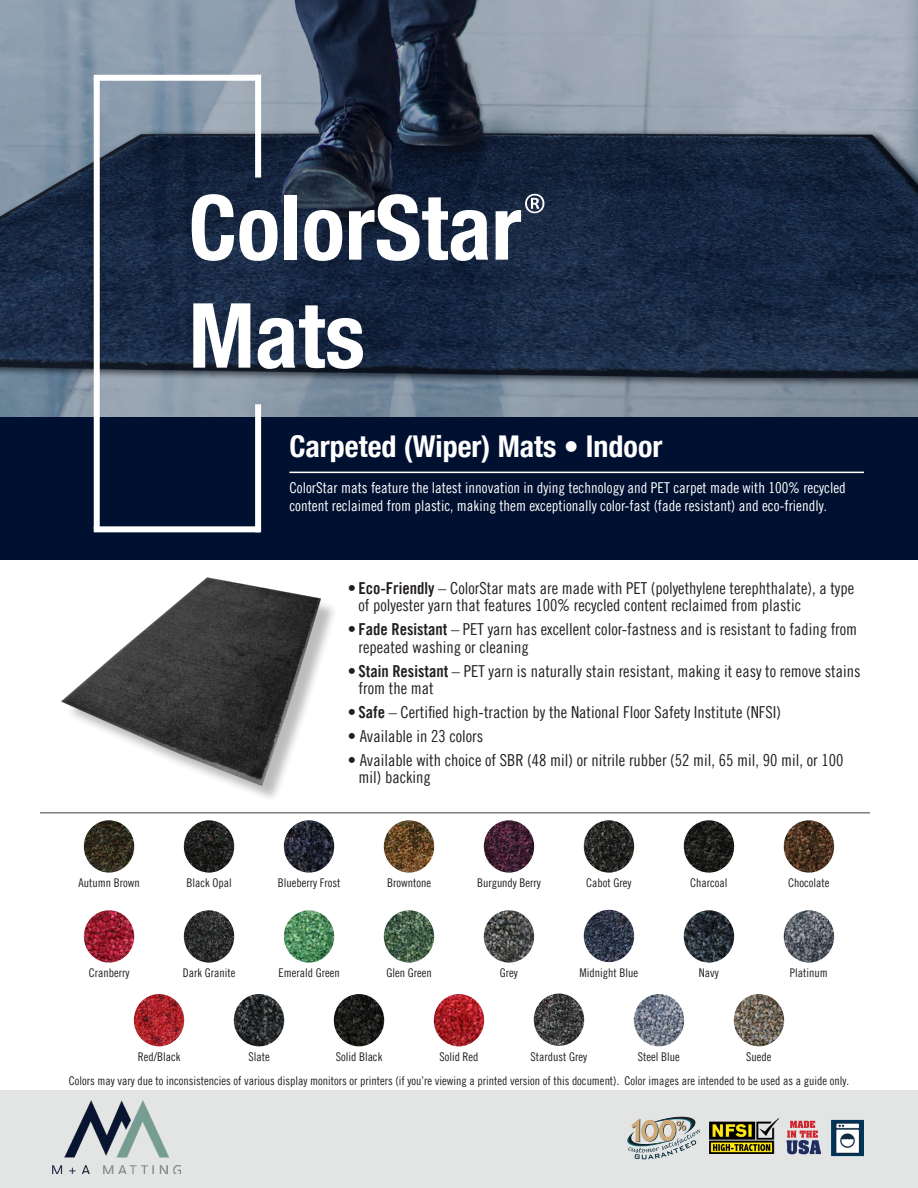
<style>
.page{position:relative;width:918px;height:1188px;background:#fff}
.page>*{position:absolute;margin:0;border:0;box-sizing:border-box;transform-origin:0 0}
.t1{font:700 condensed 90px "Helvetica Neue LT Pro";color:#fff}
.t2{font:700 condensed 30px "Helvetica Neue LT Pro";color:#fff}
.Bullet_Point_Body{font:16.5px/17.2px "Trade Gothic LT Pro Cn 18";color:#231f20}
.t3{font:15px/18px "Trade Gothic LT Pro Cn 18";color:#fff}
.t4{font:12px "Trade Gothic LT Pro Cn 18";color:#231f20}
.s1{font-family:"Trade Gothic LT Pro Bd Cn 20"}
</style>
<div class="page">
<div style="left:0;top:418px;width:918px;height:142px;background:#001030"></div>
<svg style="left:0;top:0;width:918px;height:418px;background:#465469"></svg>
<div style="left:255px;top:404px;width:6px;height:128px;background:#fff"></div>
<div style="left:94px;top:526px;width:166px;height:6px;background:#fff"></div>
<div style="left:94px;top:78px;width:6px;height:451px;background:#fff"></div>
<div style="left:255px;top:75px;width:6px;height:103px;background:#fff"></div>
<div style="left:94px;top:75px;width:165px;height:6px;background:#fff"></div>
<hr style="left:289px;top:472px;width:575px;height:1px;background:#fff">
<img style="left:61px;top:577px;width:273px;height:211px">
<hr style="left:40px;top:812px;width:830px;height:2px;background:#7b8080">
<div style="left:0;top:1091px;width:918px;height:97px;background:#e3e4e4"></div>
<img style="left:53px;top:1100px;width:127px;height:74px">
<img style="left:185px;top:912px;width:48px;height:49px">
<div style="left:182px;top:909px;width:54px;height:55px;border:2px solid #fff;border-radius:50%"></div>
<img style="left:85px;top:912px;width:48px;height:49px">
<div style="left:82px;top:909px;width:54px;height:55px;border:2px solid #fff;border-radius:50%"></div>
<img style="left:585px;top:822px;width:48px;height:49px">
<div style="left:582px;top:819px;width:54px;height:55px;border:2px solid #fff;border-radius:50%"></div>
<img style="left:485px;top:822px;width:48px;height:49px">
<div style="left:482px;top:819px;width:54px;height:55px;border:2px solid #fff;border-radius:50%"></div>
<img style="left:385px;top:822px;width:48px;height:49px">
<div style="left:382px;top:819px;width:54px;height:55px;border:2px solid #fff;border-radius:50%"></div>
<img style="left:285px;top:822px;width:48px;height:49px">
<div style="left:282px;top:819px;width:54px;height:55px;border:2px solid #fff;border-radius:50%"></div>
<img style="left:185px;top:822px;width:48px;height:49px">
<div style="left:182px;top:819px;width:54px;height:55px;border:2px solid #fff;border-radius:50%"></div>
<img style="left:85px;top:822px;width:48px;height:49px">
<div style="left:82px;top:819px;width:54px;height:55px;border:2px solid #fff;border-radius:50%"></div>
<img style="left:785px;top:912px;width:48px;height:49px">
<div style="left:782px;top:909px;width:54px;height:55px;border:2px solid #fff;border-radius:50%"></div>
<img style="left:685px;top:912px;width:48px;height:49px">
<div style="left:682px;top:909px;width:54px;height:55px;border:2px solid #fff;border-radius:50%"></div>
<img style="left:585px;top:911px;width:48px;height:50px">
<div style="left:582px;top:908px;width:54px;height:56px;border:2px solid #fff;border-radius:50%"></div>
<img style="left:485px;top:912px;width:48px;height:49px">
<div style="left:482px;top:909px;width:54px;height:55px;border:2px solid #fff;border-radius:50%"></div>
<img style="left:385px;top:912px;width:48px;height:49px">
<div style="left:382px;top:909px;width:54px;height:55px;border:2px solid #fff;border-radius:50%"></div>
<img style="left:285px;top:912px;width:48px;height:49px">
<div style="left:282px;top:909px;width:54px;height:55px;border:2px solid #fff;border-radius:50%"></div>
<img style="left:785px;top:822px;width:48px;height:49px">
<div style="left:782px;top:819px;width:54px;height:55px;border:2px solid #fff;border-radius:50%"></div>
<img style="left:685px;top:822px;width:48px;height:49px">
<div style="left:682px;top:819px;width:54px;height:55px;border:2px solid #fff;border-radius:50%"></div>
<img style="left:635px;top:996px;width:48px;height:49px">
<div style="left:632px;top:993px;width:54px;height:55px;border:2px solid #fff;border-radius:50%"></div>
<img style="left:135px;top:996px;width:48px;height:49px">
<div style="left:132px;top:993px;width:54px;height:55px;border:2px solid #fff;border-radius:50%"></div>
<img style="left:735px;top:996px;width:48px;height:49px">
<div style="left:732px;top:993px;width:54px;height:55px;border:2px solid #fff;border-radius:50%"></div>
<img style="left:535px;top:995px;width:48px;height:49px">
<div style="left:532px;top:992px;width:54px;height:55px;border:2px solid #fff;border-radius:50%"></div>
<img style="left:435px;top:996px;width:48px;height:49px">
<div style="left:432px;top:993px;width:54px;height:55px;border:2px solid #fff;border-radius:50%"></div>
<img style="left:335px;top:996px;width:48px;height:49px">
<div style="left:332px;top:993px;width:54px;height:55px;border:2px solid #fff;border-radius:50%"></div>
<img style="left:235px;top:996px;width:48px;height:49px">
<div style="left:232px;top:993px;width:54px;height:55px;border:2px solid #fff;border-radius:50%"></div>
<div style="left:831px;top:1120px;width:33px;height:36px;background:#003458;border:1px solid #003458"></div>
<img style="left:835px;top:1122px;width:25px;height:32px">
<svg style="left:627px;top:1116px;width:73px;height:43px"></svg>
<img style="left:709px;top:1118px;width:69px;height:36px">
<svg style="left:787px;top:1121px;width:34px;height:33px"></svg>
<p class="t1" style="left:189px;top:174px;width:361px">ColorStar<sup>®</sup></p>
<p class="t1" style="left:189px;top:282px;width:178px">Mats</p>
<p class="t2" style="left:289px;top:428px;width:374px">Carpeted (Wiper) Mats • Indoor</p>
<p class="t3" style="left:289px;top:479px;width:558px">ColorStar mats feature the latest innovation in dying technology and PET carpet made with 100% recycled content reclaimed from plastic, making them exceptionally color-fast (fade resistant) and eco-friendly.</p>
<p class="Bullet_Point_Body" style="left:358px;top:579px;width:497px;text-indent:-11px">• <span class="s1">Eco-Friendly</span> – ColorStar mats are made with PET (polyethylene terephthalate), a type of polyester yarn that features 100% recycled content reclaimed from plastic</p>
<p class="Bullet_Point_Body" style="left:358px;top:621px;width:500px;text-indent:-10px">• <span class="s1">Fade Resistant</span> – PET yarn has excellent color-fastness and is resistant to fading from repeated washing or cleaning</p>
<p class="Bullet_Point_Body" style="left:358px;top:662px;width:504px;text-indent:-10px">• <span class="s1">Stain Resistant</span> – PET yarn is naturally stain resistant, making it easy to remove stains from the mat</p>
<p class="Bullet_Point_Body" style="left:348px;top:703px;width:434px">• <span class="s1">Safe</span> – Certified high-traction by the National Floor Safety Institute (NFSI)</p>
<p class="Bullet_Point_Body" style="left:348px;top:727px;width:137px">• Available in 23 colors</p>
<p class="Bullet_Point_Body" style="left:358px;top:751px;width:486px;text-indent:-10px">• Available with choice of SBR (48 mil) or nitrile rubber (52 mil, 65 mil, 90 mil, or 100 mil) backing</p>
<p class="t4" style="left:78px;top:876px;width:63px">Autumn Brown</p>
<p class="t4" style="left:186px;top:876px;width:47px">Black Opal</p>
<p class="t4" style="left:278px;top:876px;width:64px">Blueberry Frost</p>
<p class="t4" style="left:387px;top:876px;width:46px">Browntone</p>
<p class="t4" style="left:477px;top:876px;width:65px">Burgundy Berry</p>
<p class="t4" style="left:586px;top:875px;width:47px">Cabot Grey</p>
<p class="t4" style="left:690px;top:876px;width:39px">Charcoal</p>
<p class="t4" style="left:788px;top:876px;width:43px">Chocolate</p>
<p class="t4" style="left:89px;top:966px;width:42px">Cranberry</p>
<p class="t4" style="left:183px;top:966px;width:54px">Dark Granite</p>
<p class="t4" style="left:278px;top:966px;width:63px">Emerald Green</p>
<p class="t4" style="left:386px;top:966px;width:47px">Glen Green</p>
<p class="t4" style="left:500px;top:966px;width:19px">Grey</p>
<p class="t4" style="left:580px;top:965px;width:60px">Midnight Blue</p>
<p class="t4" style="left:699px;top:966px;width:21px">Navy</p>
<p class="t4" style="left:790px;top:966px;width:39px">Platinum</p>
<p class="t4" style="left:138px;top:1050px;width:44px">Red/Black</p>
<p class="t4" style="left:248px;top:1050px;width:23px">Slate</p>
<p class="t4" style="left:336px;top:1050px;width:48px">Solid Black</p>
<p class="t4" style="left:439px;top:1050px;width:41px">Solid Red</p>
<p class="t4" style="left:531px;top:1049px;width:58px">Stardust Grey</p>
<p class="t4" style="left:638px;top:1050px;width:43px">Steel Blue</p>
<p class="t4" style="left:746px;top:1050px;width:27px">Suede</p>
<p class="t4" style="left:69px;top:1074px;width:782px">Colors may vary due to inconsistencies of various display monitors or printers (if you’re viewing a printed version of this document). Color images are intended to be used as a guide only.</p>
</div>
